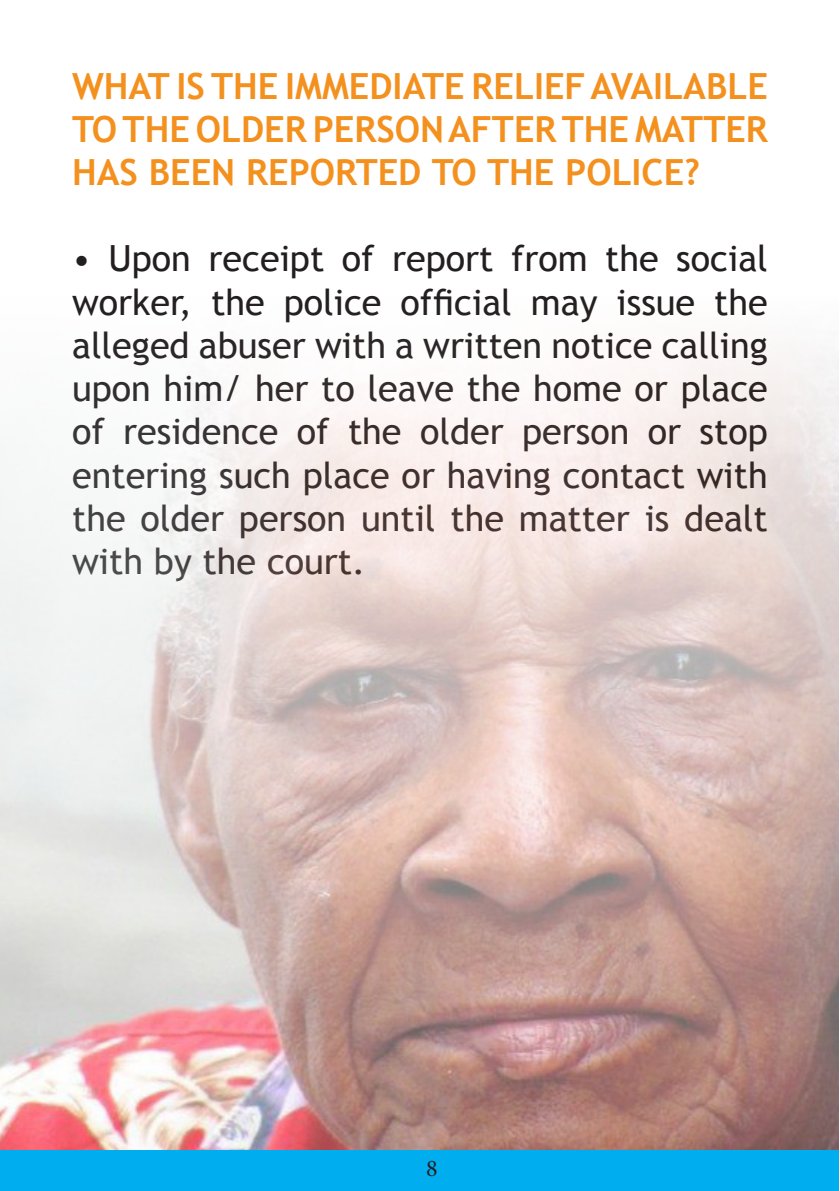
<style>
.page{position:relative;width:840px;height:1191px;background:#fff}
.page>*{position:absolute;margin:0;border:0;box-sizing:border-box;transform-origin:0 0}
.t1{font:36px/43.2px "Trebuchet MS";color:#231f20;text-align:justify}
.t2{font:700 36px/43.2px "Trebuchet MS";color:#f4901d;text-align:justify}
.t3{font:24px "Minion Pro";color:#231f20}
</style>
<div class="page">
<img style="left:0;top:347px;width:838px;height:803px">
<div style="left:0;top:1150px;width:838px;height:41px;background:#00aeef"></div>
<p class="t2" style="left:72px;top:64px;width:697px">WHAT IS THE IMMEDIATE RELIEF AVAILABLE TO THE OLDER PERSON AFTER THE MATTER HAS BEEN REPORTED TO THE POLICE?</p>
<p class="t1" style="left:72px;top:237px;width:697px">• Upon receipt of report from the social worker, the police official may issue the alleged abuser with a written notice calling upon him/ her to leave the home or place of residence of the older person or stop entering such place or having contact with the older person until the matter is dealt with by the court.</p>
<p class="t3" style="left:426px;top:1152px;width:13px">8</p>
</div>
